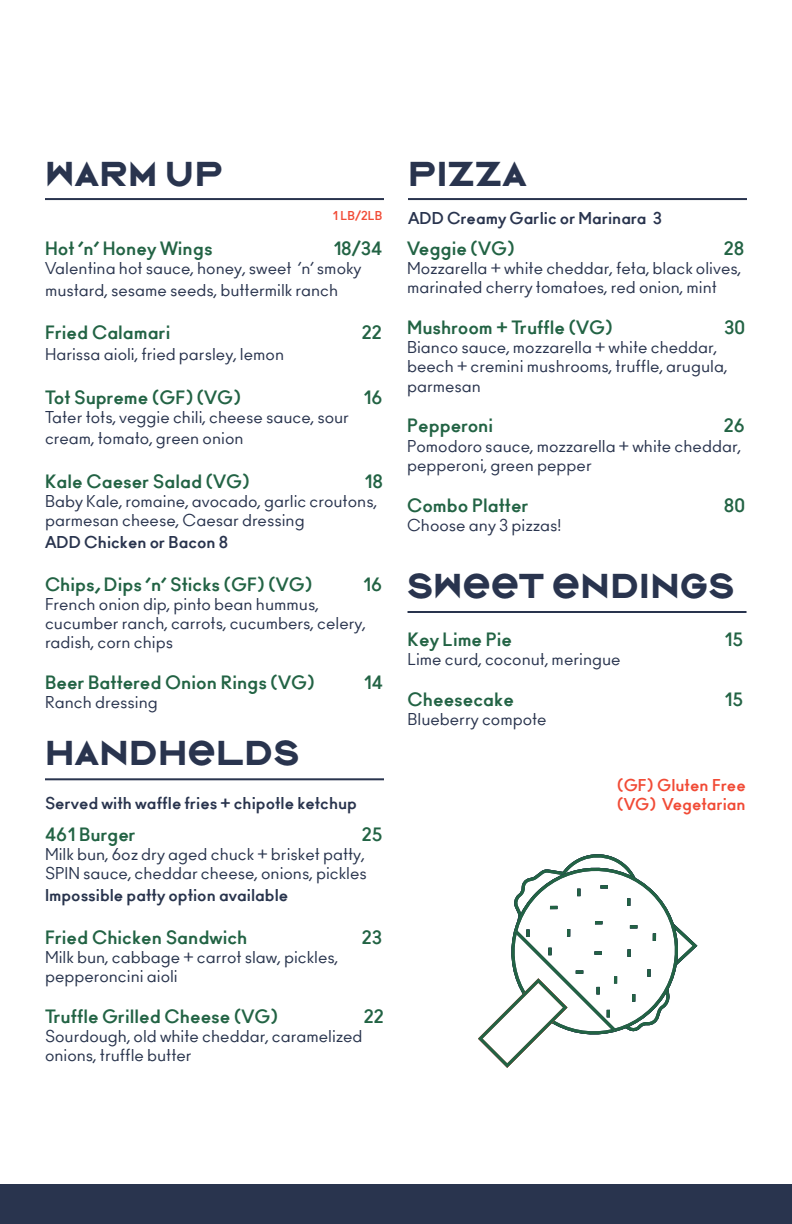
<style>
.page{position:relative;width:792px;height:1224px;background:#fff}
.page>*{position:absolute;margin:0;border:0;box-sizing:border-box;transform-origin:0 0}
.t1{font:900 expanded 32.2px "Ano";letter-spacing:.015em;color:#29344e}
.t2{font:700 18px "Ano";color:#226344}
.t3{font:16px/19.2px "Ano";color:#29344e}
.t4{font:16px/19.2px "Ano";color:#28344d}
.t5{font:700 16px "Ano";color:#29344e}
.t6{font:700 16px "Ano";color:#28344d}
.t7{font:700 16px/19.2px "Ano";color:#f14b36}
.t8{font:700 12px "Ano";color:#f14b36}
</style>
<div class="page">
<hr style="left:45px;top:198px;width:339px;height:2px;background:#29344e">
<div style="left:0;top:1184px;width:792px;height:40px;background:#29344e"></div>
<hr style="left:45px;top:778px;width:339px;height:2px;background:#29344e">
<hr style="left:408px;top:198px;width:339px;height:2px;background:#29344e">
<hr style="left:408px;top:611px;width:339px;height:2px;background:#29344e">
<svg style="left:478px;top:854px;width:219px;height:214px"></svg>
<h1 class="t1" style="left:45px;top:156px;width:180px">WARM UP</h1>
<p class="t8" style="left:333px;top:210px;width:51px">1 LB/2LB</p>
<p class="t2" style="left:45px;top:239px;width:169px">Hot ’n’ Honey Wings</p>
<p class="t2" style="left:333px;top:239px;width:51px">18/34</p>
<p class="t3" style="left:45px;top:259px;width:318px;line-height:21.6px">Valentina hot sauce, honey, sweet ’n’ smoky mustard, sesame seeds, buttermilk ranch</p>
<p class="t2" style="left:45px;top:323px;width:127px">Fried Calamari</p>
<p class="t2" style="left:362px;top:323px;width:21px">22</p>
<p class="t3" style="left:45px;top:347px;width:241px">Harissa aioli, fried parsley, lemon</p>
<p class="t2" style="left:45px;top:387px;width:197px">Tot Supreme (GF) (VG)</p>
<p class="t2" style="left:363px;top:387px;width:21px">16</p>
<p class="t3" style="left:45px;top:408px;width:306px;line-height:21.6px">Tater tots, veggie chili, cheese sauce, sour cream, tomato, green onion</p>
<p class="t2" style="left:45px;top:471px;width:206px">Kale Caeser Salad (VG)</p>
<p class="t2" style="left:364px;top:471px;width:20px">18</p>
<p class="t3" style="left:45px;top:493px;width:334px">Baby Kale, romaine, avocado, garlic croutons, parmesan cheese, Caesar dressing</p>
<p class="t5" style="left:45px;top:533px;width:185px">ADD Chicken or Bacon 8</p>
<p class="t2" style="left:45px;top:575px;width:269px">Chips, Dips ’n’ Sticks (GF) (VG)</p>
<p class="t2" style="left:363px;top:575px;width:21px">16</p>
<p class="t3" style="left:45px;top:597px;width:322px">French onion dip, pinto bean hummus, cucumber ranch, carrots, cucumbers, celery, radish, corn chips</p>
<p class="t2" style="left:45px;top:673px;width:271px">Beer Battered Onion Rings (VG)</p>
<p class="t2" style="left:364px;top:673px;width:21px">14</p>
<p class="t3" style="left:45px;top:695px;width:114px">Ranch dressing</p>
<h1 class="t1" style="left:45px;top:735px;width:255px">HANDHELDS</h1>
<p class="t5" style="left:45px;top:795px;width:314px">Served with waffle fries + chipotle ketchup</p>
<p class="t2" style="left:45px;top:824px;width:92px">461 Burger</p>
<p class="t2" style="left:362px;top:824px;width:22px">25</p>
<p class="t4" style="left:45px;top:846px;width:323px">Milk bun, 6oz dry aged chuck + brisket patty,<br>SPIN sauce, cheddar cheese, onions, pickles</p>
<p class="t6" style="left:45px;top:886px;width:245px">Impossible patty option available</p>
<p class="t2" style="left:45px;top:928px;width:204px">Fried Chicken Sandwich</p>
<p class="t2" style="left:362px;top:928px;width:22px">23</p>
<p class="t4" style="left:45px;top:949px;width:295px">Milk bun, cabbage + carrot slaw, pickles, pepperoncini aioli</p>
<p class="t2" style="left:45px;top:1007px;width:235px">Truffle Grilled Cheese (VG)</p>
<p class="t2" style="left:364px;top:1007px;width:21px">22</p>
<p class="t4" style="left:45px;top:1029px;width:319px">Sourdough, old white cheddar, caramelized onions, truffle butter</p>
<h1 class="t1" style="left:408px;top:156px;width:120px">PIZZA</h1>
<p class="t5" style="left:408px;top:209px;width:256px">ADD Creamy Garlic or Marinara 3</p>
<p class="t2" style="left:407px;top:239px;width:109px">Veggie (VG)</p>
<p class="t2" style="left:724px;top:239px;width:22px">28</p>
<p class="t3" style="left:407px;top:261px;width:336px">Mozzarella + white cheddar, feta, black olives, marinated cherry tomatoes, red onion, mint</p>
<p class="t2" style="left:407px;top:318px;width:207px">Mushroom + Truffle (VG)</p>
<p class="t2" style="left:724px;top:318px;width:22px">30</p>
<p class="t3" style="left:407px;top:340px;width:322px">Bianco sauce, mozzarella + white cheddar, beech + cremini mushrooms, truffle, arugula, parmesan</p>
<p class="t2" style="left:407px;top:416px;width:88px">Pepperoni</p>
<p class="t2" style="left:724px;top:416px;width:22px">26</p>
<p class="t3" style="left:407px;top:438px;width:336px">Pomodoro sauce, mozzarella + white cheddar, pepperoni, green pepper</p>
<p class="t2" style="left:407px;top:495px;width:123px">Combo Platter</p>
<p class="t2" style="left:724px;top:495px;width:23px">80</p>
<p class="t3" style="left:407px;top:517px;width:156px">Choose any 3 pizzas!</p>
<h1 class="t1" style="left:407px;top:568px;width:328px">SWEET ENDINGS</h1>
<p class="t2" style="left:408px;top:630px;width:106px">Key Lime Pie</p>
<p class="t2" style="left:724px;top:630px;width:20px">15</p>
<p class="t3" style="left:408px;top:652px;width:215px">Lime curd, coconut, meringue</p>
<p class="t2" style="left:408px;top:690px;width:108px">Cheesecake</p>
<p class="t2" style="left:724px;top:690px;width:20px">15</p>
<p class="t3" style="left:408px;top:712px;width:141px">Blueberry compote</p>
<p class="t7" style="left:617px;top:777px;width:130px">(GF) Gluten Free (VG) Vegetarian</p>
</div>
